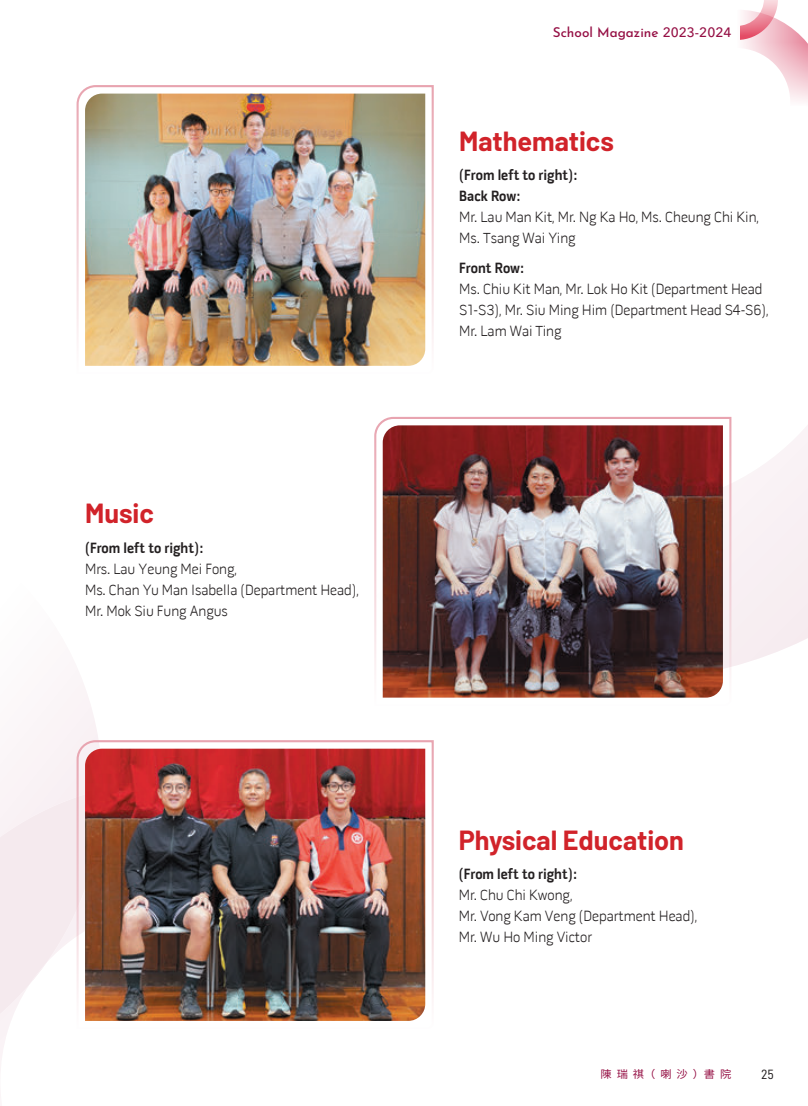
<style>
.page{position:relative;width:808px;height:1106px;background:#fff}
.page>*{position:absolute;margin:0;border:0;box-sizing:border-box;transform-origin:0 0}
.SA-title{font:700 27px "Barlow";color:#d1232a}
.SA{font:300 15px/21px "Pill Gothic 600 mg";color:#231f20;scale:.95 1}
.From_left_to_right{font:700 15px "Pill Gothic 600 mg";color:#231f20;scale:.95 1}
.t1{font:500 13.5px "Josefin Sans";color:#950f44}
.t2{font:13.5px "D DIN PRO Regular";color:#231f20}
.t3{font:10.65px "Source Han Sans HK";letter-spacing:.44em;color:#950f44;scale:1.05 1}
.s1{font-family:"Avenir Next"}
</style>
<div class="page">
<svg style="left:732px;top:425px;width:76px;height:241px;fill:#f8f0f4"></svg>
<svg style="left:740px;top:0;width:68px;height:102px"></svg>
<div style="left:3px;top:682px;width:95px;height:98px;background:#faf4f6"></div>
<svg style="left:0;top:780px;width:75px;height:9px"></svg>
<svg style="left:0;top:789px;width:75px;height:281px"></svg>
<svg style="left:76px;top:85px;width:358px;height:266px"></svg>
<svg style="left:75px;top:739px;width:359px;height:282px"></svg>
<svg style="left:374px;top:416px;width:358px;height:282px"></svg>
<img style="left:85px;top:94px;width:340px;height:272px">
<img style="left:383px;top:425px;width:340px;height:272px">
<img style="left:85px;top:748px;width:340px;height:272px">
<p class="SA-title" style="left:85px;top:493px;width:70px">Music</p>
<p class="From_left_to_right" style="left:85px;top:538px;width:126px">(From left to right):</p>
<p class="SA" style="left:85px;top:558px;width:162px">Mrs. Lau Yeung Mei Fong,</p>
<p class="SA" style="left:85px;top:579px;width:290px">Ms. Chan Yu Man Isabella (Department Head),<br>Mr. Mok Siu Fung Angus</p>
<p class="t1" style="left:553px;top:21px;width:180px">School Magazine <span class="s1">2023-2024</span></p>
<p class="SA-title" style="left:459px;top:121px;width:156px">Mathematics</p>
<p class="From_left_to_right" style="left:459px;top:166px;width:126px">(From left to right):</p>
<p class="From_left_to_right" style="left:459px;top:187px;width:66px">Back Row:</p>
<p class="SA" style="left:459px;top:207px;width:317px">Mr. Lau Man Kit, Mr. Ng Ka Ho, Ms. Cheung Chi Kin,<br>Ms. Tsang Wai Ying</p>
<p class="From_left_to_right" style="left:459px;top:258px;width:70px">Front Row:</p>
<p class="SA" style="left:459px;top:278px;width:327px">Ms. Chiu Kit Man, Mr. Lok Ho Kit (Department Head<br>S1-S3), Mr. Siu Ming Him (Department Head S4-S6),<br>Mr. Lam Wai Ting</p>
<p class="SA-title" style="left:459px;top:820px;width:227px">Physical Education</p>
<p class="From_left_to_right" style="left:459px;top:865px;width:126px">(From left to right):</p>
<p class="SA" style="left:459px;top:885px;width:121px">Mr. Chu Chi Kwong,</p>
<p class="SA" style="left:459px;top:906px;width:253px">Mr. Vong Kam Veng (Department Head),</p>
<p class="SA" style="left:459px;top:927px;width:142px">Mr. Wu Ho Ming Victor</p>
<p class="t3" style="left:600px;top:1068px;width:126px">陳瑞祺（喇沙）書院</p>
<p class="t2" style="left:761px;top:1067px;width:14px">25</p>
</div>
